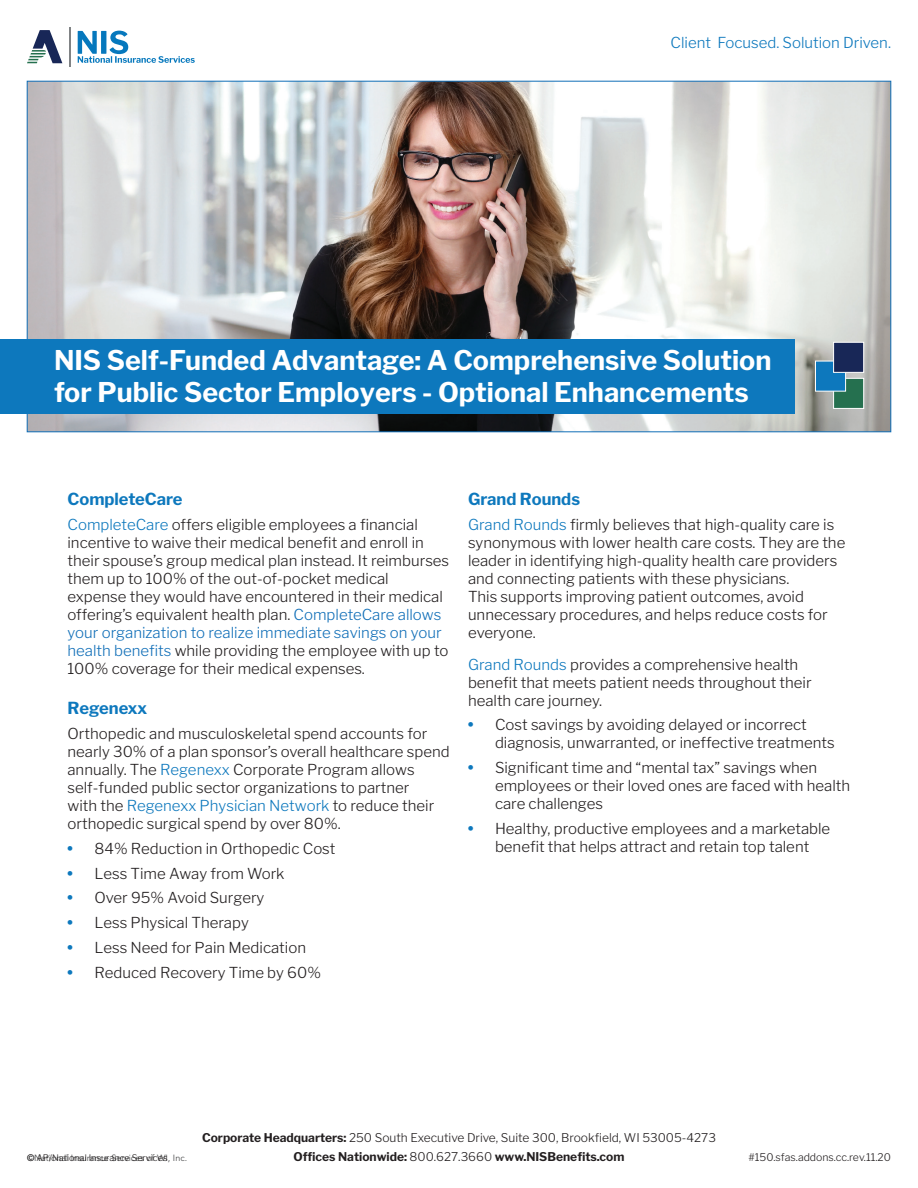
<style>
.page{position:relative;width:918px;height:1188px;background:#fff}
.page>*{position:absolute;margin:0;border:0;box-sizing:border-box;transform-origin:0 0}
.t1{font:700 27px/32.4px "Libre Franklin";color:#fff}
.t2{font:700 16.5px "Libre Franklin";color:#0d78bd}
.t3{font:300 15px/18px "Libre Franklin";color:#231f20}
.t4{font:300 15px "Libre Franklin";color:#0d78bd}
.t5{font:300 12px/18.1px "Libre Franklin";color:#231f20;text-align:center}
.t6{font:300 10.5px "Libre Franklin";color:#231f20}
.t7{font:9px "Avenir LT Std";color:#4b4c4d}
.t8{font:300 9px "Libre Franklin";color:#231f20}
.s1{color:#0d78bd}
.s2{color:#116fb8}
.s3{font-weight:900;color:#0d78bd}
.s4{font-weight:700}
</style>
<div class="page">
<svg style="left:27px;top:30px;width:35px;height:33px"></svg>
<hr style="left:70px;top:27px;width:1px;height:40px;background:#808385">
<svg style="left:78px;top:31px;width:117px;height:32px"></svg>
<img style="left:29px;top:83px;width:860px;height:347px">
<div style="left:0;top:339px;width:795px;height:74px;background:#0d78bd"></div>
<div style="left:833px;top:378px;width:31px;height:31px;background:#25704f;border:1px solid #fff"></div>
<div style="left:815px;top:361px;width:31px;height:30px;background:#0d78bd;border:1px solid #fff"></div>
<div style="left:833px;top:342px;width:31px;height:31px;background:#182757;border:1px solid #fff"></div>
<p class="t4" style="left:671px;top:34px;width:222px">Client Focused. Solution Driven.</p>
<h1 class="t1" style="left:54px;top:344px;width:719px">NIS Self-Funded Advantage: A Comprehensive Solution for Public Sector Employers - Optional Enhancements</h1>
<p class="t2" style="left:68px;top:490px;width:117px">CompleteCare</p>
<p class="t3" style="left:68px;top:516px;width:383px"><span class="s1">CompleteCare</span> offers eligible employees a financial incentive to waive their medical benefit and enroll in their spouse’s group medical plan instead. It reimburses them up to 100% of the out-of-pocket medical expense they would have encountered in their medical offering’s equivalent health plan. <span class="s2">CompleteCare allows your organization to realize immediate savings on your health benefits</span> while providing the employee with up to 100% coverage for their medical expenses.</p>
<p class="t2" style="left:68px;top:698px;width:81px">Regenexx</p>
<p class="t3" style="left:68px;top:725px;width:384px">Orthopedic and musculoskeletal spend accounts for nearly 30% of a plan sponsor’s overall healthcare spend annually. The <span class="s1">Regenexx</span> Corporate Program allows self-funded public sector organizations to partner<br>with the <span class="s1">Regenexx Physician Network</span> to reduce their orthopedic surgical spend by over 80%.</p>
<p class="t3" style="left:68px;top:839px;width:270px"><span class="s3">•</span> 84% Reduction in Orthopedic Cost</p>
<p class="t3" style="left:68px;top:864px;width:219px"><span class="s3">•</span> Less Time Away from Work</p>
<p class="t3" style="left:68px;top:889px;width:198px"><span class="s3">•</span> Over 95% Avoid Surgery</p>
<p class="t3" style="left:68px;top:914px;width:183px"><span class="s3">•</span> Less Physical Therapy</p>
<p class="t3" style="left:68px;top:938px;width:240px"><span class="s3">•</span> Less Need for Pain Medication</p>
<p class="t3" style="left:68px;top:963px;width:255px"><span class="s3">•</span> Reduced Recovery Time by 60%</p>
<p class="t2" style="left:468px;top:490px;width:114px">Grand Rounds</p>
<p class="t3" style="left:468px;top:516px;width:379px"><span class="s1">Grand Rounds</span> firmly believes that high-quality care is synonymous with lower health care costs. They are the leader in identifying high-quality health care providers and connecting patients with these physicians.<br>This supports improving patient outcomes, avoid unnecessary procedures, and helps reduce costs for everyone.</p>
<p class="t3" style="left:468px;top:655px;width:345px"><span class="s1">Grand Rounds</span> provides a comprehensive health benefit that meets patient needs throughout their health care journey.</p>
<p class="t3" style="left:495px;top:716px;width:341px;text-indent:-27px"><span class="s3">•</span> Cost savings by avoiding delayed or incorrect diagnosis, unwarranted, or ineffective treatments</p>
<p class="t3" style="left:495px;top:759px;width:357px;text-indent:-27px"><span class="s3">•</span> Significant time and “mental tax” savings when employees or their loved ones are faced with health care challenges</p>
<p class="t3" style="left:468px;top:820px;width:364px;text-align:center"><span class="s3">•</span> Healthy, productive employees and a marketable benefit that helps attract and retain top talent</p>
<p class="t5" style="left:202px;top:1129px;width:515px"><span class="s4">Corporate Headquarters:</span> 250 South Executive Drive, Suite 300, Brookfield, WI 53005-4273<br><span class="s4">Offices Nationwide:</span> 800.627.3660 <span class="s4">www.NISBenefits.com</span></p>
<p class="t8" style="left:27px;top:1152px;width:142px">© AP/National Insurance Services</p>
<p class="t6" style="left:748px;top:1151px;width:144px">#150.sfas.addons.cc.rev.11.20</p>
<p class="t7" style="left:34px;top:1153px;width:154px">National Insurance Services of WI, Inc.</p>
</div>
